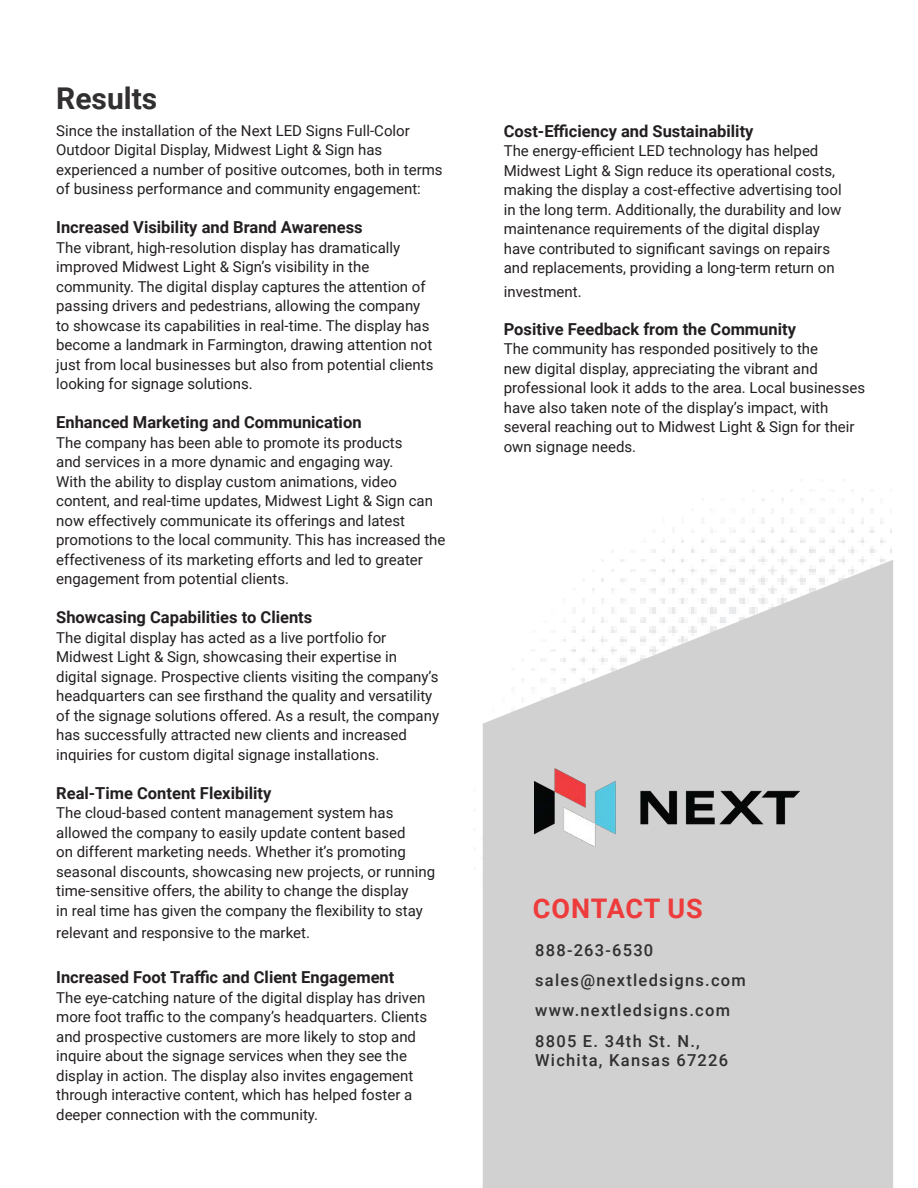
<style>
.page{position:relative;width:918px;height:1188px;background:#fff}
.page>*{position:absolute;margin:0;border:0;box-sizing:border-box;transform-origin:0 0}
.t1{font:700 30px "Roboto";color:#312f30}
.t2{font:700 27px "Roboto";letter-spacing:.025em;color:#ee3b3b}
.Main_Body{font:700 16.5px "Roboto";color:#231f20}
.t3{font:500 16.5px "Roboto";letter-spacing:.075em;color:#312f30}
.Bulleted_text{font:700 16.5px "Roboto";color:#231f20}
.Main_Body-2{font:15px/19.5px "Roboto";color:#231f20}
.Bulleted_text-2{font:15px/19.5px "Roboto";color:#231f20}
</style>
<div class="page">
<img style="left:482px;top:489px;width:409px;height:522px">
<svg style="left:483px;top:560px;width:410px;height:628px;background:#d7d7d7"></svg>
<img style="left:534px;top:769px;width:266px;height:78px">
<p class="t1" style="left:56px;top:77px;width:103px">Results</p>
<p class="Main_Body-2" style="left:56px;top:120px;width:388px">Since the installation of the Next LED Signs Full-Color Outdoor Digital Display, Midwest Light &amp; Sign has experienced a number of positive outcomes, both in terms of business performance and community engagement:</p>
<p class="Main_Body" style="left:56px;top:216px;width:308px">Increased Visibility and Brand Awareness</p>
<p class="Main_Body-2" style="left:56px;top:237px;width:379px">The vibrant, high-resolution display has dramatically improved Midwest Light &amp; Sign’s visibility in the community. The digital display captures the attention of passing drivers and pedestrians, allowing the company to showcase its capabilities in real-time. The display has become a landmark in Farmington, drawing attention not just from local businesses but also from potential clients looking for signage solutions.</p>
<p class="Main_Body" style="left:56px;top:411px;width:307px">Enhanced Marketing and Communication</p>
<p class="Main_Body-2" style="left:56px;top:432px;width:391px">The company has been able to promote its products<br>and services in a more dynamic and engaging way.<br>With the ability to display custom animations, video content, and real-time updates, Midwest Light &amp; Sign can now effectively communicate its offerings and latest promotions to the local community. This has increased the effectiveness of its marketing efforts and led to greater engagement from potential clients.</p>
<p class="Main_Body" style="left:56px;top:606px;width:258px">Showcasing Capabilities to Clients</p>
<p class="Main_Body-2" style="left:56px;top:627px;width:384px">The digital display has acted as a live portfolio for Midwest Light &amp; Sign, showcasing their expertise in digital signage. Prospective clients visiting the company’s headquarters can see firsthand the quality and versatility of the signage solutions offered. As a result, the company has successfully attracted new clients and increased inquiries for custom digital signage installations.</p>
<p class="Main_Body" style="left:56px;top:781px;width:217px">Real-Time Content Flexibility</p>
<p class="Main_Body-2" style="left:56px;top:803px;width:380px">The cloud-based content management system has allowed the company to easily update content based<br>on different marketing needs. Whether it’s promoting seasonal discounts, showcasing new projects, or running time-sensitive offers, the ability to change the display<br>in real time has given the company the flexibility to stay</p>
<p class="Main_Body-2" style="left:56px;top:923px;width:255px">relevant and responsive to the market.</p>
<p class="Main_Body" style="left:56px;top:966px;width:340px">Increased Foot Traffic and Client Engagement</p>
<p class="Main_Body-2" style="left:56px;top:987px;width:372px">The eye-catching nature of the digital display has driven more foot traffic to the company’s headquarters. Clients and prospective customers are more likely to stop and inquire about the signage services when they see the display in action. The display also invites engagement through interactive content, which has helped foster a deeper connection with the community.</p>
<p class="Bulleted_text" style="left:504px;top:119px;width:251px">Cost-Efficiency and Sustainability</p>
<p class="Bulleted_text-2" style="left:504px;top:141px;width:339px">The energy-efficient LED technology has helped Midwest Light &amp; Sign reduce its operational costs, making the display a cost-effective advertising tool in the long term. Additionally, the durability and low maintenance requirements of the digital display have contributed to significant savings on repairs and replacements, providing a long-term return on</p>
<p class="Bulleted_text-2" style="left:504px;top:282px;width:79px">investment.</p>
<p class="Bulleted_text" style="left:504px;top:317px;width:294px">Positive Feedback from the Community</p>
<p class="Bulleted_text-2" style="left:504px;top:339px;width:363px">The community has responded positively to the<br>new digital display, appreciating the vibrant and professional look it adds to the area. Local businesses have also taken note of the display’s impact, with several reaching out to Midwest Light &amp; Sign for their own signage needs.</p>
<p class="t2" style="left:533px;top:889px;width:171px">CONTACT US</p>
<p class="t3" style="left:535px;top:938px;width:120px">888-263-6530</p>
<p class="t3" style="left:535px;top:969px;width:212px">sales@nextledsigns.com</p>
<p class="t3" style="left:535px;top:999px;width:196px">www.nextledsigns.com</p>
<p class="t3" style="left:535px;top:1029px;width:166px">8805 E. 34th St. N.,</p>
<p class="t3" style="left:535px;top:1049px;width:195px">Wichita, Kansas 67226</p>
</div>
